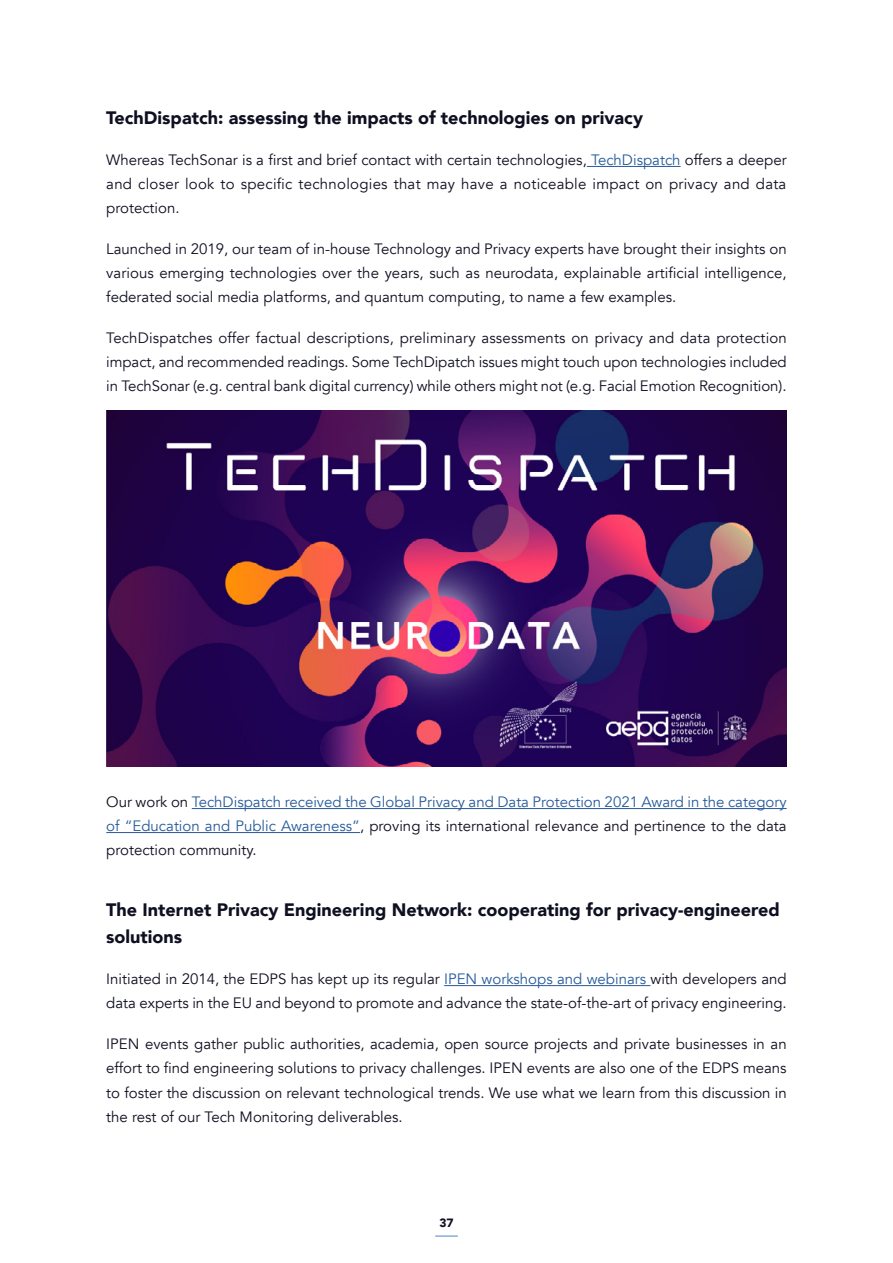
<style>
.page{position:relative;width:893px;height:1263px;background:#fff}
.page>*{position:absolute;margin:0;border:0;box-sizing:border-box;transform-origin:0 0}
.Black_Sub_Heading{font:900 18px/27px "Avenir";color:#0e0f20}
.Body_Text{font:15px/24px "Avenir";color:#0e0f20;text-align:justify}
.Body_Text-2{font:15px/24px "Avenir";color:#275b9b;text-align:justify}
.t1{font:900 12px "Avenir";color:#0e0f20}
.s1{color:#275b9b}
.s2{color:#0e0f20}
</style>
<div class="page">
<hr style="left:587px;top:166px;width:94px;height:1px;background:#275b9b">
<hr style="left:192px;top:808px;width:595px;height:1px;background:#275b9b">
<hr style="left:106px;top:832px;width:254px;height:1px;background:#275b9b">
<hr style="left:444px;top:985px;width:206px;height:1px;background:#275b9b">
<img style="left:106px;top:411px;width:681px;height:355px">
<hr style="left:435px;top:1235px;width:23px;height:2px;background:#85addd">
<p class="Black_Sub_Heading" style="left:106px;top:104px;width:538px">TechDispatch: assessing the impacts of technologies on privacy</p>
<p class="Body_Text" style="left:106px;top:148px;width:682px">Whereas TechSonar is a first and brief contact with certain technologies, <span class="s1">TechDispatch</span> offers a deeper and closer look to specific technologies that may have a noticeable impact on privacy and data protection.</p>
<p class="Body_Text" style="left:106px;top:237px;width:682px">Launched in 2019, our team of in-house Technology and Privacy experts have brought their insights on various emerging technologies over the years, such as neurodata, explainable artificial intelligence, federated social media platforms, and quantum computing, to name a few examples.</p>
<p class="Body_Text" style="left:106px;top:326px;width:682px">TechDispatches offer factual descriptions, preliminary assessments on privacy and data protection impact, and recommended readings. Some TechDipatch issues might touch upon technologies included in TechSonar (e.g. central bank digital currency) while others might not (e.g. Facial Emotion Recognition).</p>
<p class="Body_Text-2" style="left:106px;top:790px;width:682px"><span class="s2">Our work on</span> TechDispatch received the Global Privacy and Data Protection 2021 Award in the category of “Education and Public Awareness”<span class="s2">, proving its international relevance and pertinence to the data protection community.</span></p>
<p class="Black_Sub_Heading" style="left:106px;top:896px;width:675px">The Internet Privacy Engineering Network: cooperating for privacy-engineered solutions</p>
<p class="Body_Text" style="left:106px;top:967px;width:682px">Initiated in 2014, the EDPS has kept up its regular <span class="s1">IPEN workshops and webinars</span> with developers and data experts in the EU and beyond to promote and advance the state-of-the-art of privacy engineering.</p>
<p class="Body_Text" style="left:106px;top:1032px;width:682px">IPEN events gather public authorities, academia, open source projects and private businesses in an effort to find engineering solutions to privacy challenges. IPEN events are also one of the EDPS means to foster the discussion on relevant technological trends. We use what we learn from this discussion in the rest of our Tech Monitoring deliverables.</p>
<p class="t1" style="left:439px;top:1213px;width:16px">37</p>
</div>
